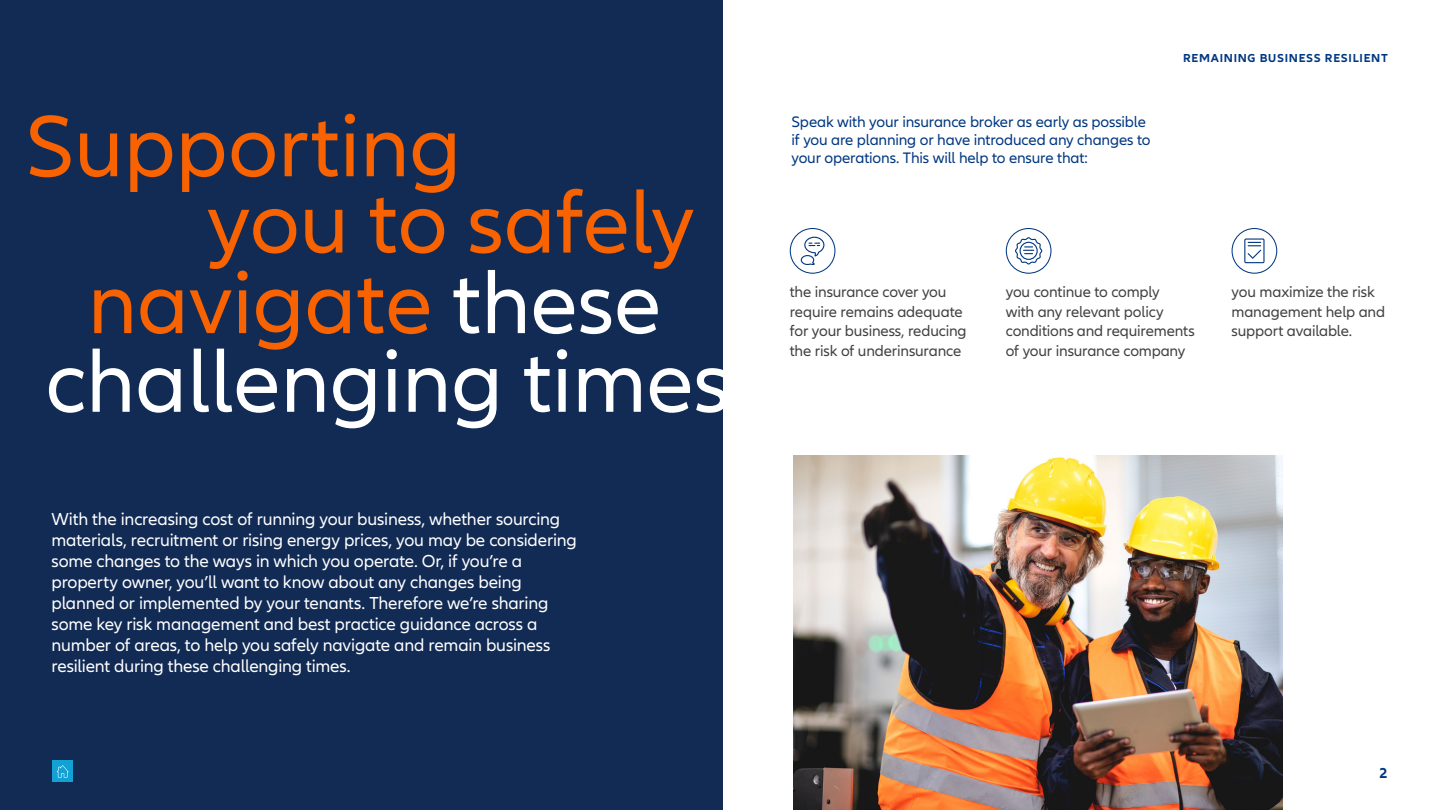
<style>
.page{position:relative;width:1440px;height:810px;background:#fff}
.page>*{position:absolute;margin:0;border:0;box-sizing:border-box;transform-origin:0 0}
.t1{font:90px "Allianz Neo";color:#f86200}
.t2{font:90px "Allianz Neo";color:#fff}
.t3{font:18px/21px "Allianz Neo";letter-spacing:-.01em;color:#fff}
.t4{font:15.75px/19.5px "Allianz Neo";letter-spacing:-.01em;color:#414141}
.t5{font:15.75px/18px "Allianz Neo";letter-spacing:-.01em;color:#003781}
.t6{font:700 15px "Allianz Neo";color:#003781}
.t7{font:700 12px "Allianz Neo";letter-spacing:.06em;color:#003781}
.s1{color:#fff}
</style>
<div class="page">
<img style="left:793px;top:455px;width:489px;height:355px">
<div style="left:0;top:0;width:722px;height:810px;background:#122b54"></div>
<div style="left:790px;top:228px;width:45px;height:46px;border:1px solid #003781;border-radius:50%"></div>
<div style="left:1006px;top:228px;width:45px;height:46px;border:1px solid #003781;border-radius:50%"></div>
<div style="left:1232px;top:228px;width:45px;height:46px;border:1px solid #003781;border-radius:50%"></div>
<svg style="left:800px;top:236px;width:25px;height:29px"></svg>
<svg style="left:1015px;top:237px;width:28px;height:28px"></svg>
<svg style="left:1244px;top:238px;width:21px;height:25px"></svg>
<div style="left:52px;top:760px;width:21px;height:22px;background:#13a0d3"></div>
<svg style="left:57px;top:765px;width:12px;height:13px"></svg>
<h1 class="t1" style="left:25px;top:95px;width:438px">Supporting</h1>
<h1 class="t1" style="left:207px;top:171px;width:489px">you to safely</h1>
<h1 class="t1" style="left:88px;top:252px;width:575px">navigate <span class="s1">these</span></h1>
<h1 class="t2" style="left:46px;top:331px;width:686px">challenging times</h1>
<p class="t3" style="left:51px;top:509px;width:527px">With the increasing cost of running your business, whether sourcing materials, recruitment or rising energy prices, you may be considering some changes to the ways in which you operate. Or, if you’re a property owner, you’ll want to know about any changes being planned or implemented by your tenants. Therefore we’re sharing some key risk management and best practice guidance across a number of areas, to help you safely navigate and remain business resilient during these challenging times.</p>
<p class="t5" style="left:791px;top:113px;width:361px">Speak with your insurance broker as early as possible if you are planning or have introduced any changes to your operations. This will help to ensure that:</p>
<p class="t7" style="left:1183px;top:51px;width:206px">REMAINING BUSINESS RESILIENT</p>
<p class="t4" style="left:790px;top:283px;width:178px">the insurance cover you require remains adequate for your business, reducing the risk of underinsurance</p>
<p class="t4" style="left:1006px;top:283px;width:190px">you continue to comply<br>with any relevant policy conditions and requirements of your insurance company</p>
<p class="t4" style="left:1232px;top:282px;width:155px">you maximize the risk management help and support available.</p>
<p class="t6" style="left:1379px;top:765px;width:10px">2</p>
</div>
